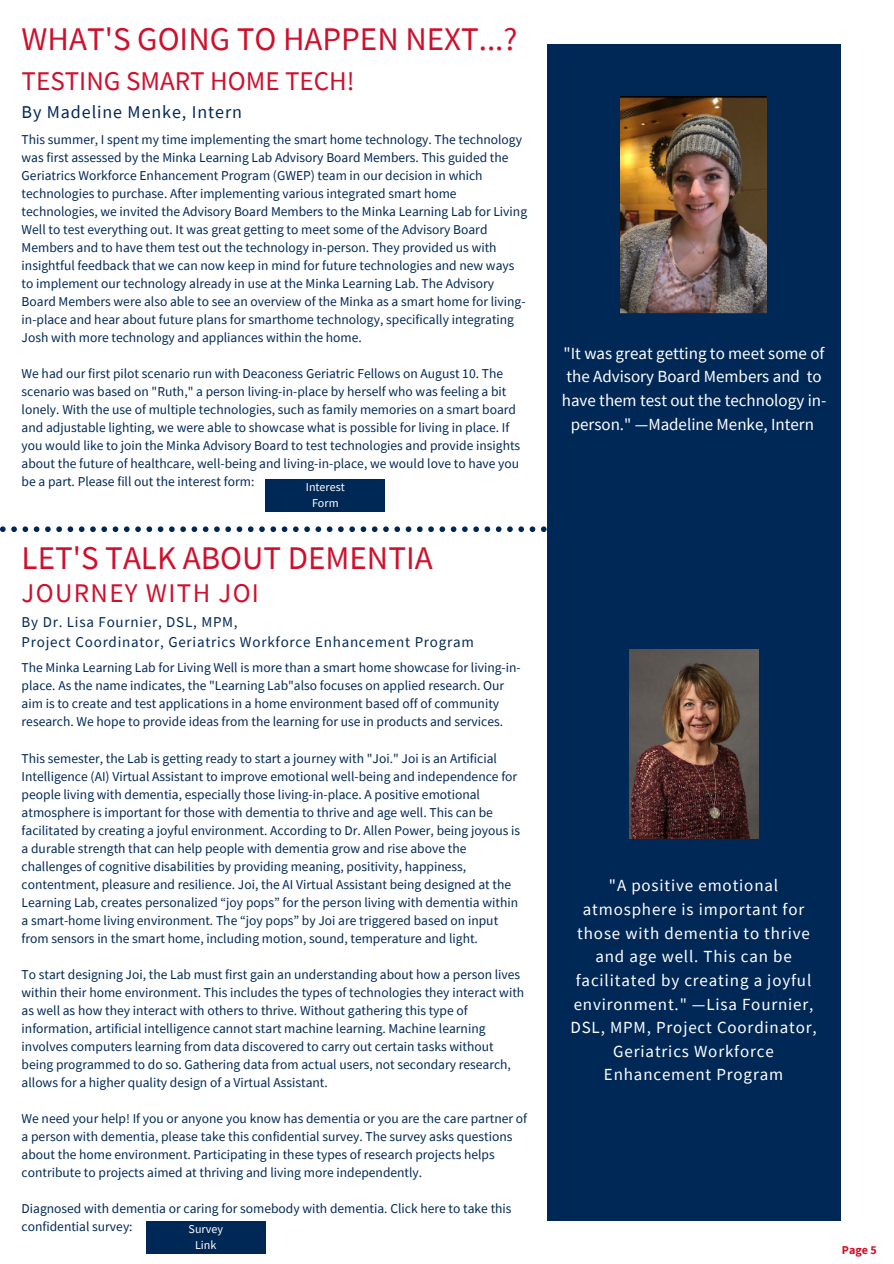
<style>
.page{position:relative;width:894px;height:1264px;background:#fff}
.page>*{position:absolute;margin:0;border:0;box-sizing:border-box;transform-origin:0 0}
.t1{font:33px "Source Sans Pro";color:#cf102d}
.t2{font:27px "Source Sans Pro";color:#cf102d}
.t3{font:27px "Source Sans Pro";letter-spacing:.05em;color:#cf102d}
.t4{font:18px "Source Sans Pro";letter-spacing:.05em;color:#002856}
.t5{font:16.95px/23.7px "Source Sans Pro";letter-spacing:.05em;color:#fff;text-align:center}
.t6{font:16.95px/23.7px "Source Sans Pro";color:#fff;text-align:center}
.t7{font:15px "Source Sans Pro";letter-spacing:.05em;color:#002856}
.t8{font:13.5px/18px "Source Sans Pro";color:#002856}
.t9{font:12px "Source Sans Pro";color:#fff}
.t10{font:700 12px "Source Sans Pro";color:#cf102d}
</style>
<div class="page">
<div style="left:547px;top:45px;width:292px;height:1175px;background:#002856"></div>
<svg style="left:0;top:526px;width:547px;height:6px"></svg>
<img style="left:629px;top:649px;width:128px;height:189px">
<img style="left:620px;top:96px;width:146px;height:218px">
<div style="left:265px;top:479px;width:120px;height:32px;background:#002856"></div>
<div style="left:146px;top:1220px;width:119px;height:33px;background:#002856"></div>
<p class="t1" style="left:22px;top:17px;width:497px">WHAT'S GOING TO HAPPEN NEXT...?</p>
<p class="t2" style="left:22px;top:64px;width:334px">TESTING SMART HOME TECH!</p>
<p class="t4" style="left:22px;top:101px;width:222px">By Madeline Menke, Intern</p>
<p class="t8" style="left:22px;top:130px;width:507px">This summer, I spent my time implementing the smart home technology. The technology was first assessed by the Minka Learning Lab Advisory Board Members. This guided the Geriatrics Workforce Enhancement Program (GWEP) team in our decision in which technologies to purchase. After implementing various integrated smart home technologies, we invited the Advisory Board Members to the Minka Learning Lab for Living Well to test everything out. It was great getting to meet some of the Advisory Board Members and to have them test out the technology in-person. They provided us with insightful feedback that we can now keep in mind for future technologies and new ways to implement our technology already in use at the Minka Learning Lab. The Advisory Board Members were also able to see an overview of the Minka as a smart home for living&shy;in-place and hear about future plans for smarthome technology, specifically integrating Josh with more technology and appliances within the home.</p>
<p class="t8" style="left:22px;top:364px;width:500px">We had our first pilot scenario run with Deaconess Geriatric Fellows on August 10. The scenario was based on "Ruth," a person living-in-place by herself who was feeling a bit lonely. With the use of multiple technologies, such as family memories on a smart board and adjustable lighting, we were able to showcase what is possible for living in place. If you would like to join the Minka Advisory Board to test technologies and provide insights about the future of healthcare, well-being and living-in-place, we would love to have you be a part. Please fill out the interest form:</p>
<p class="t9" style="left:306px;top:479px;width:40px">Interest</p>
<p class="t9" style="left:312px;top:495px;width:28px">Form</p>
<p class="t1" style="left:22px;top:536px;width:412px">LET'S TALK ABOUT DEMENTIA</p>
<p class="t3" style="left:22px;top:575px;width:239px">JOURNEY WITH JOI</p>
<p class="t7" style="left:22px;top:612px;width:217px">By Dr. Lisa Fournier, DSL, MPM,</p>
<p class="t7" style="left:22px;top:632px;width:453px">Project Coordinator, Geriatrics Workforce Enhancement Program</p>
<p class="t8" style="left:22px;top:658px;width:500px">The Minka Learning Lab for Living Well is more than a smart home showcase for living-in&shy;place. As the name indicates, the "Learning Lab"also focuses on applied research. Our aim is to create and test applications in a home environment based off of community research. We hope to provide ideas from the learning for use in products and services.</p>
<p class="t8" style="left:22px;top:748px;width:500px">This semester, the Lab is getting ready to start a journey with "Joi." Joi is an Artificial Intelligence (AI) Virtual Assistant to improve emotional well-being and independence for people living with dementia, especially those living-in-place. A positive emotional atmosphere is important for those with dementia to thrive and age well. This can be facilitated by creating a joyful environment. According to Dr. Allen Power, being joyous is a durable strength that can help people with dementia grow and rise above the challenges of cognitive disabilities by providing meaning, positivity, happiness, contentment, pleasure and resilience. Joi, the AI Virtual Assistant being designed at the Learning Lab, creates personalized “joy pops” for the person living with dementia within a smart-home living environment. The “joy pops” by Joi are triggered based on input from sensors in the smart home, including motion, sound, temperature and light.</p>
<p class="t8" style="left:22px;top:965px;width:504px">To start designing Joi, the Lab must first gain an understanding about how a person lives within their home environment. This includes the types of technologies they interact with as well as how they interact with others to thrive. Without gathering this type of information, artificial intelligence cannot start machine learning. Machine learning involves computers learning from data discovered to carry out certain tasks without being programmed to do so. Gathering data from actual users, not secondary research, allows for a higher quality design of a Virtual Assistant.</p>
<p class="t8" style="left:22px;top:1109px;width:507px">We need your help! If you or anyone you know has dementia or you are the care partner of a person with dementia, please take this confidential survey. The survey asks questions about the home environment. Participating in these types of research projects helps contribute to projects aimed at thriving and living more independently.</p>
<p class="t8" style="left:22px;top:1199px;width:491px">Diagnosed with dementia or caring for somebody with dementia. Click here to take this confidential survey:</p>
<p class="t9" style="left:188px;top:1221px;width:36px">Survey</p>
<p class="t9" style="left:195px;top:1237px;width:23px">Link</p>
<p class="t6" style="left:561px;top:341px;width:266px">"It was great getting to meet some of the Advisory Board Members and to have them test out the technology in&shy;person." —Madeline Menke, Intern</p>
<p class="t5" style="left:570px;top:873px;width:248px">"A positive emotional atmosphere is important for those with dementia to thrive and age well. This can be facilitated by creating a joyful environment." —Lisa Fournier,<br>DSL, MPM, Project Coordinator,<br>Geriatrics Workforce<br>Enhancement Program</p>
<p class="t10" style="left:841px;top:1241px;width:36px">Page 5</p>
</div>
